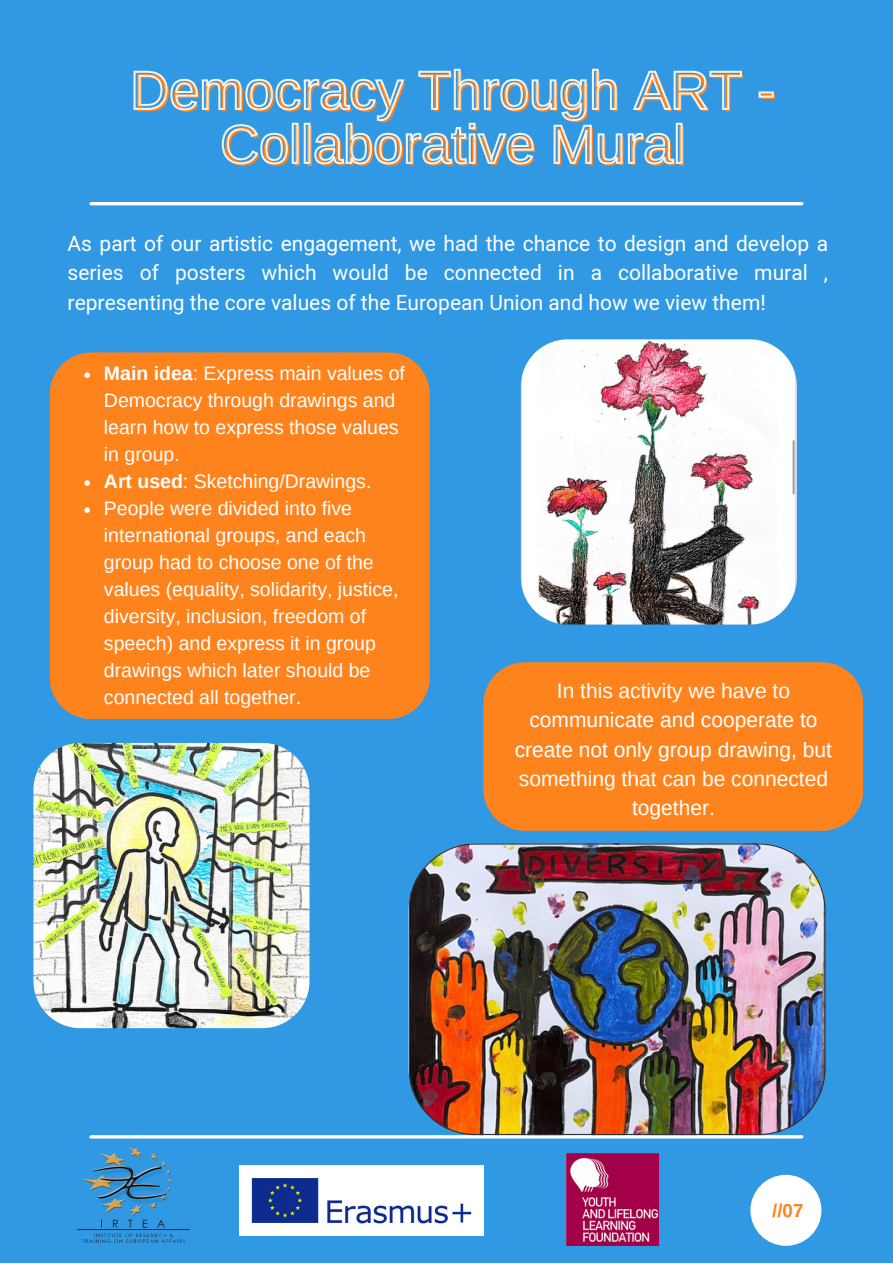
<style>
.page{position:relative;width:893px;height:1264px;background:#fff}
.page>*{position:absolute;margin:0;border:0;box-sizing:border-box;transform-origin:0 0}
.t1{font:54px/54px "Arimo";color:#ff831d;text-align:center}
.t2{font:21px/29.2px "Mardoto";color:#fff;text-align:justify}
.t3{font:21px/29.2px "Arimo";color:#fff;text-align:center}
.t4{font:19.5px/27px "Arimo";color:#fff}
.t5{font:700 18.75px "Arimo";color:#ff831d}
.s1{font-weight:700}
</style>
<div class="page">
<div style="left:0;top:0;width:892px;height:1262px;background:#3199e4"></div>
<hr style="left:91px;top:202px;width:710px;height:3px;background:#fff">
<hr style="left:91px;top:1135px;width:710px;height:3px;background:#fff">
<div style="left:750px;top:1174px;width:71px;height:71px;background:#fff;border-radius:50%"></div>
<img style="left:240px;top:1165px;width:243px;height:70px">
<img style="left:77px;top:1135px;width:150px;height:108px">
<img style="left:566px;top:1153px;width:92px;height:92px">
<div style="left:50px;top:352px;width:379px;height:366px;background:#ff831d"></div>
<div style="left:483px;top:662px;width:380px;height:168px;background:#ff831d"></div>
<img style="left:521px;top:339px;width:275px;height:285px;border-radius:47px">
<img style="left:33px;top:743px;width:276px;height:285px;border-radius:47px">
<img style="left:408px;top:843px;width:417px;height:292px">
<svg style="left:84px;top:372px;width:6px;height:6px"></svg>
<svg style="left:84px;top:480px;width:6px;height:6px"></svg>
<svg style="left:84px;top:507px;width:6px;height:6px"></svg>
<svg style="left:133px;top:68px;width:641px;height:97px"></svg>
<p class="t1" style="left:132px;top:66px;width:646px">Democracy Through ART -<br>Collaborative Mural</p>
<p class="t2" style="left:68px;top:229px;width:762px">As part of our artistic engagement, we had the chance to design and develop a series of posters which would be connected in a collaborative mural , representing the core values of the European Union and how we view them!</p>
<p class="t4" style="left:104px;top:360px;width:302px"><span class="s1">Main idea</span>: Express main values of<br>Democracy through drawings and learn how to express those values in group.</p>
<p class="t4" style="left:104px;top:468px;width:269px"><span class="s1">Art used</span>: Sketching/Drawings.</p>
<p class="t4" style="left:104px;top:495px;width:296px">People were divided into five international groups, and each group had to choose one of the values (equality, solidarity, justice, diversity, inclusion, freedom of speech) and express it in group drawings which later should be connected all together.</p>
<p class="t3" style="left:515px;top:676px;width:319px">In this activity we have to communicate and cooperate to create not only group drawing, but something that can be connected together.</p>
<p class="t5" style="left:772px;top:1200px;width:33px">//07</p>
</div>
